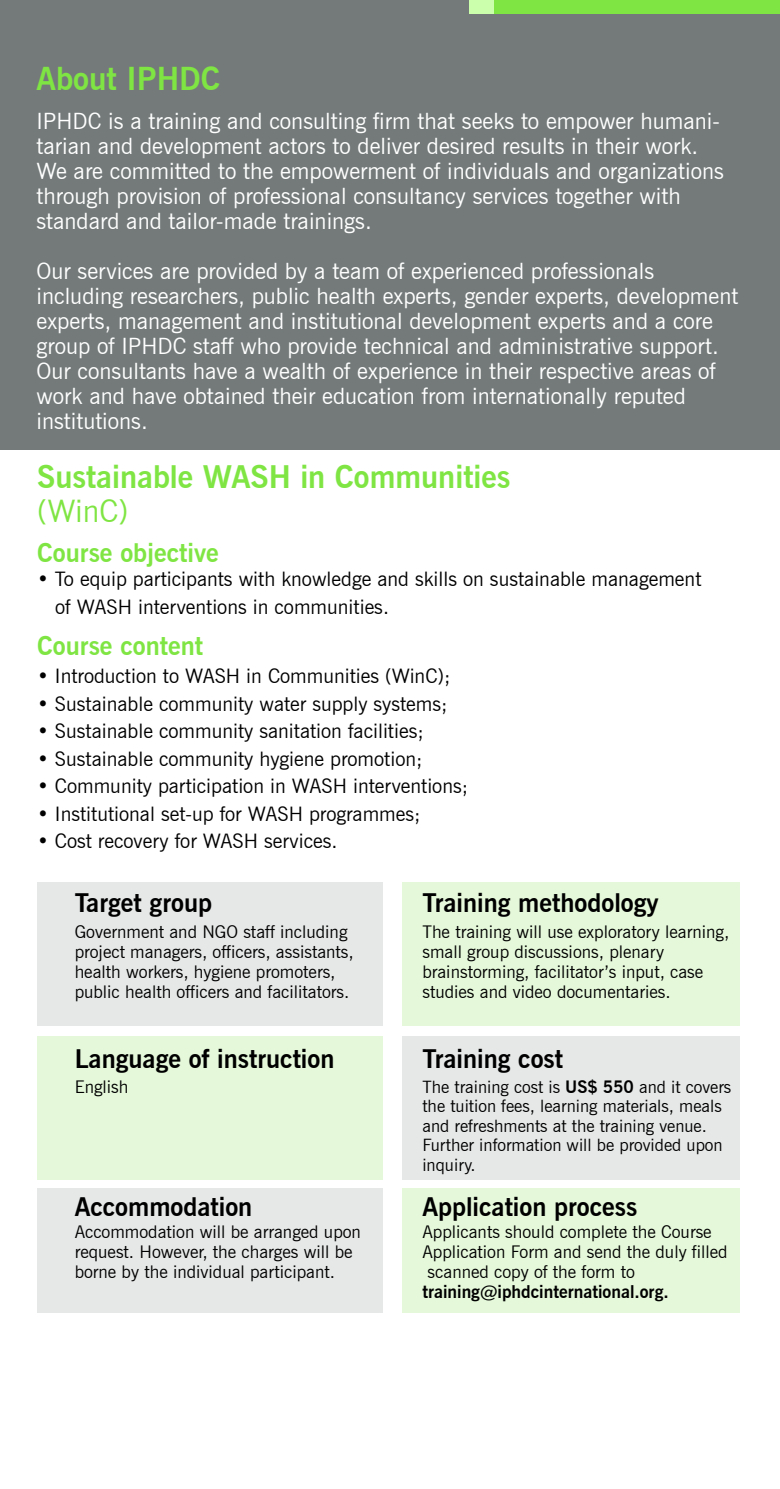
<style>
.page{position:relative;width:780px;height:1489px;background:#fff}
.page>*{position:absolute;margin:0;border:0;box-sizing:border-box;transform-origin:0 0}
.t1{font:700 31.5px "News Gothic BT";color:#7fe543}
.t2{font:700 31px "News Gothic BT";color:#7fe543}
.t3{font:31px "News Gothic BT";color:#7fe543}
.t4{font:700 25.5px "News Gothic BT";color:#000}
.t5{font:700 25.5px "News Gothic BT";color:#7fe543}
.t6{font:22.5px/25px "News Gothic BT";color:#fff}
.t7{font:20px/27.5px "News Gothic BT";color:#000}
.t8{font:17.5px/20px "News Gothic BT";color:#000}
.t9{font:700 17.5px "News Gothic BT";color:#000}
.t10{font:17px/19.5px "News Gothic BT";color:#000}
.s1{font-weight:700}
</style>
<div class="page">
<div style="left:37px;top:882px;width:346px;height:144px;background:#e6e7e7"></div>
<div style="left:402px;top:882px;width:338px;height:144px;background:#e5f9da"></div>
<div style="left:37px;top:1036px;width:346px;height:143px;background:#e5f9da"></div>
<div style="left:402px;top:1036px;width:338px;height:143px;background:#e6e7e7"></div>
<div style="left:37px;top:1188px;width:346px;height:125px;background:#e6e7e7"></div>
<div style="left:402px;top:1188px;width:338px;height:125px;background:#e5f9da"></div>
<div style="left:0;top:0;width:780px;height:450px;background:#747a7a"></div>
<div style="left:468px;top:0;width:43px;height:14px;background:#ccffab"></div>
<div style="left:494px;top:0;width:286px;height:14px;background:#7fe543"></div>
<h1 class="t1" style="left:37px;top:60px;width:185px">About IPHDC</h1>
<p class="t6" style="left:37px;top:109px;width:688px">IPHDC is a training and consulting firm that seeks to empower humani&shy;tarian and development actors to deliver desired results in their work.<br>We are committed to the empowerment of individuals and organizations through provision of professional consultancy services together with standard and tailor-made trainings.</p>
<p class="t6" style="left:37px;top:259px;width:703px">Our services are provided by a team of experienced professionals including researchers, public health experts, gender experts, development experts, management and institutional development experts and a core group of IPHDC staff who provide technical and administrative support.<br>Our consultants have a wealth of experience in their respective areas of work and have obtained their education from internationally reputed institutions.</p>
<h2 class="t2" style="left:37px;top:457px;width:474px">Sustainable WASH in Communities</h2>
<h2 class="t3" style="left:37px;top:492px;width:93px">(WinC)</h2>
<p class="t5" style="left:37px;top:537px;width:183px">Course objective</p>
<p class="t7" style="left:55px;top:565px;width:647px;text-indent:-18px">• To equip participants with knowledge and skills on sustainable management of WASH interventions in communities.</p>
<p class="t5" style="left:37px;top:630px;width:167px">Course content</p>
<p class="t7" style="left:37px;top:662px;width:414px">• Introduction to WASH in Communities (WinC);</p>
<p class="t7" style="left:37px;top:689px;width:412px">• Sustainable community water supply systems;</p>
<p class="t7" style="left:37px;top:717px;width:388px">• Sustainable community sanitation facilities;</p>
<p class="t7" style="left:37px;top:744px;width:386px">• Sustainable community hygiene promotion;</p>
<p class="t7" style="left:37px;top:772px;width:432px">• Community participation in WASH interventions;</p>
<p class="t7" style="left:37px;top:799px;width:385px">• Institutional set-up for WASH programmes;</p>
<p class="t7" style="left:37px;top:827px;width:302px">• Cost recovery for WASH services.</p>
<p class="t4" style="left:75px;top:887px;width:139px">Target group</p>
<p class="t8" style="left:75px;top:921px;width:281px">Government and NGO staff including project managers, officers, assistants, health workers, hygiene promoters, public health officers and facilitators.</p>
<p class="t4" style="left:75px;top:1043px;width:261px">Language of instruction</p>
<p class="t8" style="left:75px;top:1076px;width:55px">English</p>
<p class="t4" style="left:75px;top:1191px;width:179px">Accommodation</p>
<p class="t8" style="left:75px;top:1221px;width:288px">Accommodation will be arranged upon request. However, the charges will be borne by the individual participant.</p>
<p class="t4" style="left:422px;top:887px;width:238px">Training methodology</p>
<p class="t8" style="left:422px;top:921px;width:308px">The training will use exploratory learning, small group discussions, plenary brainstorming, facilitator’s input, case studies and video documentaries.</p>
<p class="t4" style="left:422px;top:1043px;width:142px">Training cost</p>
<p class="t10" style="left:422px;top:1076px;width:310px">The training cost is <span class="s1">US$ 550</span> and it covers the tuition fees, learning materials, meals and refreshments at the training venue.<br>Further information will be provided upon inquiry.</p>
<p class="t4" style="left:422px;top:1191px;width:216px">Application process</p>
<p class="t8" style="left:422px;top:1221px;width:291px">Applicants should complete the Course</p>
<p class="t8" style="left:422px;top:1241px;width:307px">Application Form and send the duly filled</p>
<p class="t8" style="left:427px;top:1261px;width:209px">scanned copy of the form to</p>
<p class="t9" style="left:422px;top:1281px;width:248px">training@iphdcinternational.org.</p>
</div>
